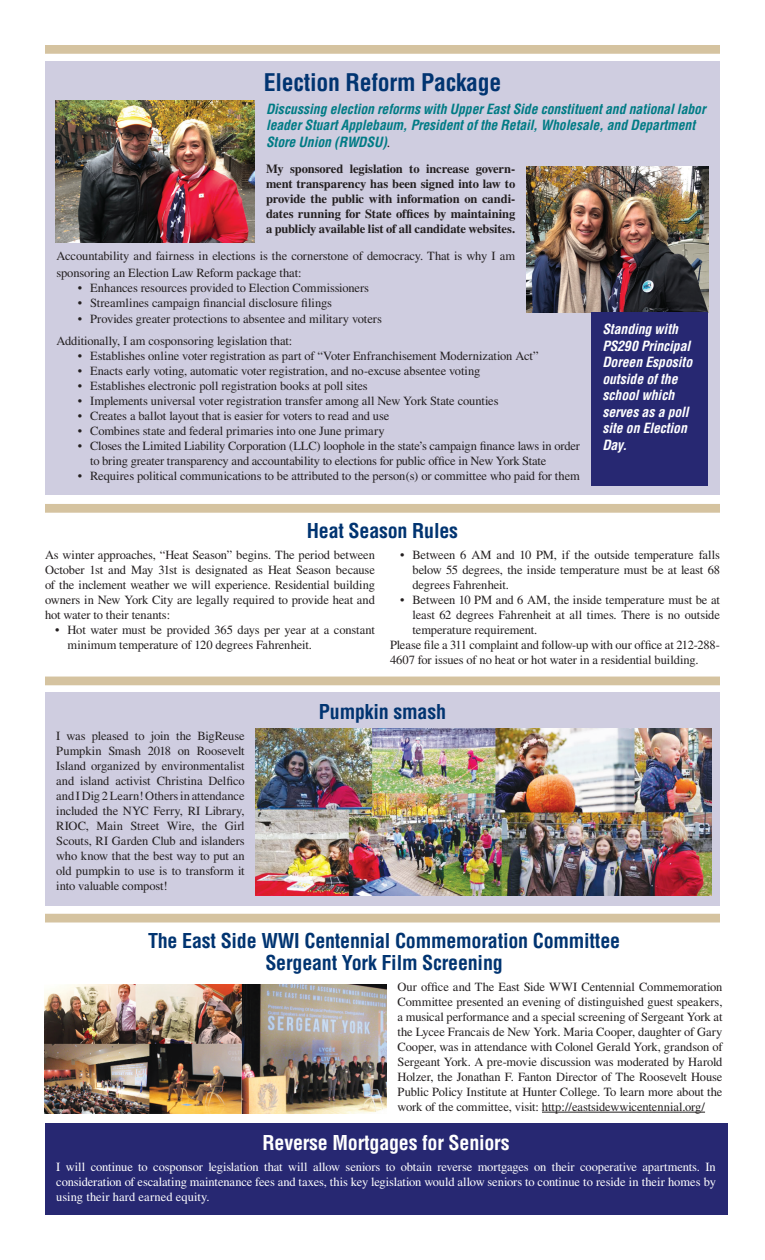
<style>
.page{position:relative;width:765px;height:1260px;background:#fff}
.page>*{position:absolute;margin:0;border:0;box-sizing:border-box;transform-origin:0 0}
.t1{font:700 condensed 23.75px "Helvetica";letter-spacing:-.01em;color:#013471}
.t2{font:700 condensed 20px/22.5px "Helvetica";letter-spacing:-.01em;color:#013471;text-align:center}
.t3{font:700 condensed 20px "Helvetica";letter-spacing:-.01em;color:#fff}
.t4{font:italic 700 condensed 13.75px/16.5px "Helvetica";letter-spacing:-.01em;color:#007b85}
.t5{font:italic 700 condensed 13.75px/16.5px "Helvetica";letter-spacing:-.005em;color:#fff}
.t6{font:12.5px/15px "Times";letter-spacing:-.01em;color:#231f20;text-align:justify}
.t7{font:12.5px/15px "Times";color:#fff;text-align:justify}
.t8{font:700 12.5px/15px "Times";letter-spacing:-.01em;color:#231f20;text-align:justify}
.s1{font-family:"Times";font-weight:400;font-style:normal;font-stretch:normal;color:#231f20}
</style>
<div class="page">
<div style="left:45px;top:692px;width:675px;height:214px;background:#cfcde0"></div>
<div style="left:45px;top:61px;width:675px;height:434px;background:#cfcde0"></div>
<div style="left:45px;top:1123px;width:682px;height:92px;background:#272872"></div>
<img style="left:256px;top:728px;width:455px;height:167px">
<img style="left:45px;top:984px;width:341px;height:129px">
<img style="left:55px;top:100px;width:200px;height:143px">
<img style="left:527px;top:167px;width:182px;height:146px">
<div style="left:591px;top:312px;width:117px;height:174px;background:#272872"></div>
<div style="left:45px;top:45px;width:675px;height:9px;background:#d5c3a0"></div>
<div style="left:45px;top:504px;width:675px;height:9px;background:#d5c3a0"></div>
<div style="left:45px;top:677px;width:675px;height:8px;background:#d5c3a0"></div>
<hr style="left:542px;top:1112px;width:163px;height:1px;background:#231f20">
<div style="left:45px;top:914px;width:675px;height:8px;background:#d5c3a0"></div>
<h1 class="t1" style="left:264px;top:68px;width:239px">Election Reform Package</h1>
<p class="t4" style="left:266px;top:100px;width:441px">Discussing election reforms with Upper East Side constituent and national labor leader Stuart Applebaum, President of the Retail, Wholesale, and Department<br>Store Union (RWDSU)<span class="s1">.</span></p>
<p class="t8" style="left:266px;top:161px;width:251px">My sponsored legislation to increase govern&shy;ment transparency has been signed into law to provide the public with information on candi&shy;dates running for State offices by maintaining a publicly available list of all candidate websites.</p>
<p class="t6" style="left:56px;top:248px;width:460px;line-height:16.2px">Accountability and fairness in elections is the cornerstone of democracy. That is why I am sponsoring an Election Law Reform package that:</p>
<p class="t6" style="left:78px;top:280px;width:293px">• Enhances resources provided to Election Commissioners</p>
<p class="t6" style="left:78px;top:295px;width:256px">• Streamlines campaign financial disclosure filings</p>
<p class="t6" style="left:56px;top:308px;width:327px;line-height:21.9px;text-indent:21px">• Provides greater protections to absentee and military voters<br>Additionally, I am cosponsoring legislation that:</p>
<p class="t6" style="left:78px;top:348px;width:462px">• Establishes online voter registration as part of “Voter Enfranchisement Modernization Act”</p>
<p class="t6" style="left:78px;top:363px;width:404px">• Enacts early voting, automatic voter registration, and no-excuse absentee voting</p>
<p class="t6" style="left:78px;top:378px;width:292px">• Establishes electronic poll registration books at poll sites</p>
<p class="t6" style="left:78px;top:393px;width:422px">• Implements universal voter registration transfer among all New York State counties</p>
<p class="t6" style="left:78px;top:408px;width:313px">• Creates a ballot layout that is easier for voters to read and use</p>
<p class="t6" style="left:78px;top:423px;width:308px">• Combines state and federal primaries into one June primary</p>
<p class="t6" style="left:90px;top:438px;width:491px;text-indent:-12px">• Closes the Limited Liability Corporation (LLC) loophole in the state’s campaign finance laws in order to bring greater transparency and accountability to elections for public office in New York State</p>
<p class="t6" style="left:78px;top:468px;width:504px">• Requires political communications to be attributed to the person(s) or committee who paid for them</p>
<p class="t5" style="left:602px;top:321px;width:91px">Standing with<br>PS290 Principal<br>Doreen Esposito outside of the school which serves as a poll site on Election<br>Day.</p>
<h2 class="t2" style="left:307px;top:520px;width:153px">Heat Season Rules</h2>
<p class="t6" style="left:45px;top:547px;width:331px">As winter approaches, “Heat Season” begins. The period between October 1st and May 31st is designated as Heat Season because of the inclement weather we will experience. Residential building owners in New York City are legally required to provide heat and hot water to their tenants:</p>
<p class="t6" style="left:68px;top:622px;width:309px;text-indent:-12px">• Hot water must be provided 365 days per year at a constant minimum temperature of 120 degrees Fahrenheit.</p>
<p class="t6" style="left:412px;top:547px;width:309px;text-indent:-12px">• Between 6 AM and 10 PM, if the outside temperature falls below 55 degrees, the inside temperature must be at least 68 degrees Fahrenheit.</p>
<p class="t6" style="left:400px;top:592px;width:321px">• Between 10 PM and 6 AM, the inside temperature must be at</p>
<p class="t6" style="left:412px;top:607px;width:309px">least 62 degrees Fahrenheit at all times. There is no outside</p>
<p class="t6" style="left:412px;top:622px;width:126px">temperature requirement.</p>
<p class="t6" style="left:390px;top:637px;width:332px">Please file a 311 complaint and follow-up with our office at 212-288-</p>
<p class="t6" style="left:390px;top:652px;width:310px">4607 for issues of no heat or hot water in a residential building.</p>
<p class="t6" style="left:56px;top:728px;width:190px">I was pleased to join the BigReuse Pumpkin Smash 2018 on Roosevelt Island organized by environmentalist and island activist Christina Delfico and I Dig 2 Learn! Others in attendance included the NYC Ferry, RI Library, RIOC, Main Street Wire, the Girl Scouts, RI Garden Club and islanders who know that the best way to put an old pumpkin to use is to transform it into valuable compost!</p>
<h2 class="t2" style="left:319px;top:701px;width:129px">Pumpkin smash</h2>
<h2 class="t2" style="left:148px;top:929px;width:474px">The East Side WWI Centennial Commemoration Committee<br>Sergeant York Film Screening</h2>
<p class="t6" style="left:398px;top:979px;width:326px">Our office and The East Side WWI Centennial Commemoration Committee presented an evening of distinguished guest speakers, a musical performance and a special screening of Sergeant York at the Lycee Francais de New York. Maria Cooper, daughter of Gary Cooper, was in attendance with Colonel Gerald York, grandson of Sergeant York. A pre-movie discussion was moderated by Harold Holzer, the Jonathan F. Fanton Director of The Roosevelt House Public Policy Institute at Hunter College. To learn more about the work of the committee, visit: http://eastsidewwicentennial.org/</p>
<h2 class="t3" style="left:263px;top:1131px;width:249px">Reverse Mortgages for Seniors</h2>
<p class="t7" style="left:56px;top:1159px;width:661px">I will continue to cosponsor legislation that will allow seniors to obtain reverse mortgages on their cooperative apartments. In consideration of escalating maintenance fees and taxes, this key legislation would allow seniors to continue to reside in their homes by using their hard earned equity.</p>
</div>
